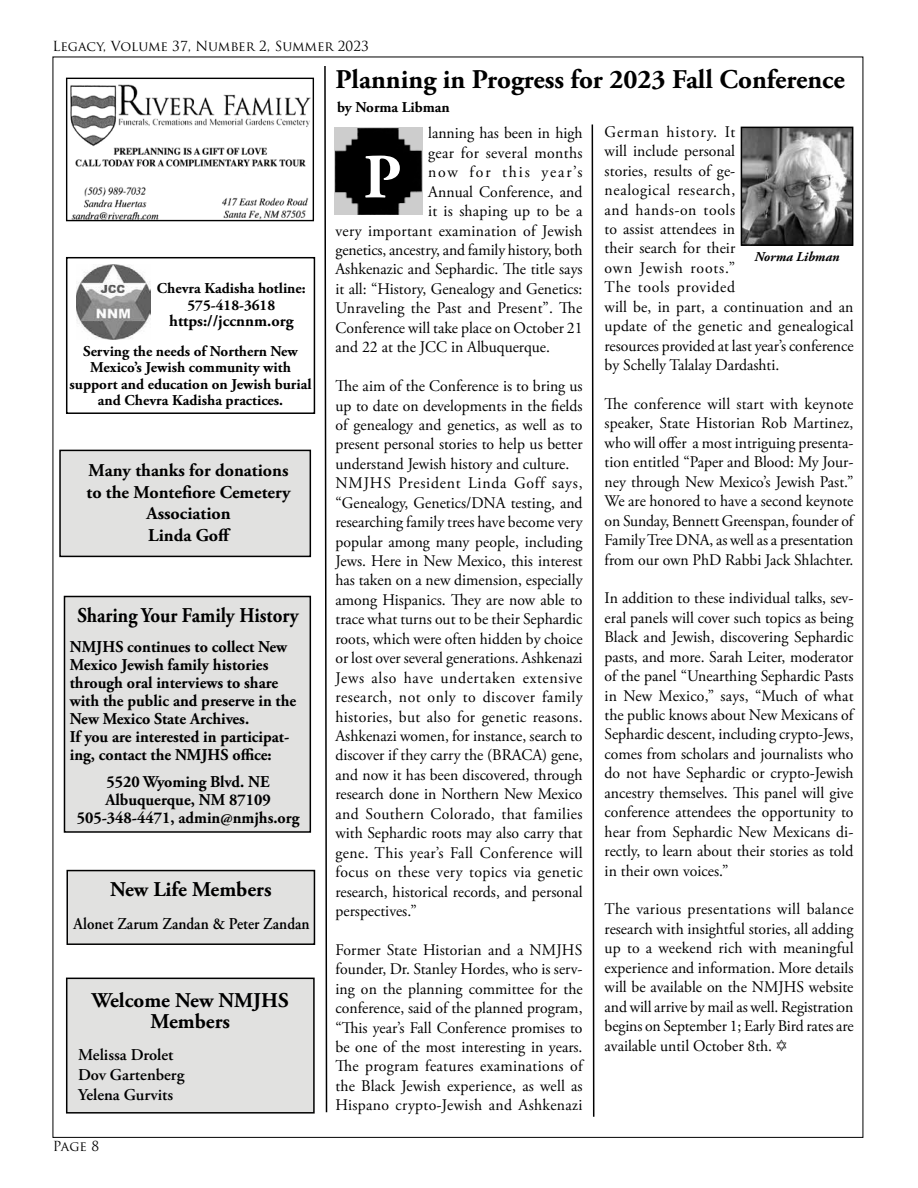
<style>
.page{position:relative;width:918px;height:1188px;background:#fff}
.page>*{position:absolute;margin:0;border:0;box-sizing:border-box;transform-origin:0 0}
.t1{font:700 63px "Adobe Garamond Pro";color:#fff}
.t2{font:700 27px "Adobe Garamond Pro";color:#000}
.t3{font:700 21px/21px "Adobe Garamond Pro";color:#000;text-align:center}
.t4{font:700 21px "Adobe Garamond Pro";color:#000;scale:.9 1}
.t5{font:700 18px/21.6px "Adobe Garamond Pro";color:#000;text-align:center}
.t6{font:700 16.5px/18px "Adobe Garamond Pro";color:#000}
.t7{font:600 16.5px/19.8px "Adobe Garamond Pro";color:#000}
.t8{font:600 16.5px "Adobe Garamond Pro";color:#000;scale:.92 1}
.t9{font:16.2px/19.5px "Adobe Garamond Pro";color:#000;text-align:justify}
.t10{font:16.2px "Adobe Garamond Pro";letter-spacing:.02em;color:#000}
.t11{font:16.2px "Adobe Garamond Pro";letter-spacing:.025em;color:#000}
.t12{font:700 16.2px "Adobe Garamond Pro";color:#000}
.t13{font:16.2px "Adobe Garamond Pro";letter-spacing:.12em;color:#000}
.t14{font:700 15px/16.5px "Adobe Garamond Pro";color:#000;text-align:center}
.t15{font:13.5px "Trajan Pro";color:#000}
.t16{font:italic 700 13.5px "Adobe Garamond Pro";color:#000}
</style>
<div class="page">
<div style="left:66px;top:257px;width:249px;height:157px;border:2px solid #000"></div>
<img style="left:76px;top:265px;width:75px;height:75px">
<div style="left:64px;top:597px;width:246px;height:235px;background:#e1e1e0"></div>
<div style="left:64px;top:596px;width:247px;height:237px;border:2px solid #000"></div>
<div style="left:67px;top:978px;width:247px;height:135px;background:#e1e1e0"></div>
<div style="left:66px;top:978px;width:249px;height:136px;border:2px solid #000"></div>
<div style="left:60px;top:450px;width:250px;height:106px;background:#e1e1e0"></div>
<div style="left:59px;top:450px;width:252px;height:107px;border:2px solid #000"></div>
<div style="left:67px;top:871px;width:247px;height:73px;background:#e1e1e0"></div>
<div style="left:66px;top:870px;width:249px;height:75px;border:2px solid #000"></div>
<img style="left:70px;top:84px;width:241px;height:135px">
<div style="left:66px;top:78px;width:248px;height:143px;border:1px solid #000"></div>
<img style="left:334px;top:128px;width:89px;height:86px">
<svg style="left:324px;top:66px;width:4px;height:1047px"></svg>
<svg style="left:591px;top:124px;width:4px;height:993px"></svg>
<img style="left:744px;top:130px;width:106px;height:113px">
<div style="left:741px;top:127px;width:112px;height:119px;border:2px solid #000"></div>
<p class="t15" style="left:53px;top:37px;width:318px">Legacy, Volume 37, Number 2, Summer 2023</p>
<p class="t14" style="left:157px;top:281px;width:150px">Chevra Kadisha hotline:<br>575-418-3618</p>
<p class="t12" style="left:169px;top:312px;width:126px">https://jccnnm.org</p>
<p class="t14" style="left:70px;top:343px;width:244px">Serving the needs of Northern New Mexico’s Jewish community with support and education on Jewish burial and Chevra Kadisha practices.</p>
<p class="t5" style="left:87px;top:460px;width:205px">Many thanks for donations to the Montefiore Cemetery<br>Association<br>Linda Goff</p>
<p class="t4" style="left:78px;top:603px;width:247px">Sharing Your Family History</p>
<p class="t6" style="left:70px;top:638px;width:228px">NMJHS continues to collect New<br>Mexico Jewish family histories through oral interviews to share with the public and preserve in the<br>New Mexico State Archives.<br>If you are interested in participat&shy;ing, contact the NMJHS office:</p>
<p class="t6" style="left:77px;top:773px;width:224px;text-align:center">5520 Wyoming Blvd. NE<br>Albuquerque, NM 87109<br>505-348-4471, admin@nmjhs.org</p>
<p class="t3" style="left:110px;top:879px;width:163px">New Life Members</p>
<p class="t8" style="left:74px;top:914px;width:258px">Alonet Zarum Zandan &amp; Peter Zandan</p>
<p class="t3" style="left:92px;top:991px;width:198px">Welcome New NMJHS<br>Members</p>
<p class="t7" style="left:78px;top:1045px;width:108px">Melissa Drolet<br>Dov Gartenberg<br>Yelena Gurvits</p>
<p class="t15" style="left:53px;top:1137px;width:48px">Page 8</p>
<h2 class="t2" style="left:336px;top:64px;width:511px">Planning in Progress for 2023 Fall Conference</h2>
<p class="t14" style="left:337px;top:99px;width:114px">by Norma Libman</p>
<h1 class="t1" style="left:364px;top:141px;width:39px">P</h1>
<p class="t9" style="left:605px;top:123px;width:250px;text-align:left">German history. It<br>will include personal<br>stories, results of ge-<br>nealogical research,<br>and hands-on tools<br>to assist attendees in<br>their search for their<br>own Jewish roots.”<br>The tools provided<br>will be, in part, a continuation and an update of the genetic and genealogical resources provided at last year’s conference by Schelly Talalay Dardashti.</p>
<p class="t9" style="left:605px;top:395px;width:250px">The conference will start with keynote speaker, State Historian Rob Martinez, who will offer a most intriguing presenta&shy;tion entitled “Paper and Blood: My Jour&shy;ney through New Mexico’s Jewish Past.” We are honored to have a second keynote on Sunday, Bennett Greenspan, founder of Family Tree DNA, as well as a presentation from our own PhD Rabbi Jack Shlachter.</p>
<p class="t9" style="left:605px;top:589px;width:251px">In addition to these individual talks, sev&shy;eral panels will cover such topics as being Black and Jewish, discovering Sephardic pasts, and more. Sarah Leiter, moderator of the panel “Unearthing Sephardic Pasts in New Mexico,” says, “Much of what the public knows about New Mexicans of Sephardic descent, including crypto-Jews, comes from scholars and journalists who do not have Sephardic or crypto-Jewish ancestry themselves. This panel will give conference attendees the opportunity to hear from Sephardic New Mexicans di&shy;rectly, to learn about their stories as told in their own voices.”</p>
<p class="t9" style="left:605px;top:900px;width:251px">The various presentations will balance research with insightful stories, all adding up to a weekend rich with meaningful experience and information. More details will be available on the NMJHS website and will arrive by mail as well. Registration begins on September 1; Early Bird rates are available until October 8th.</p>
<p class="t9" style="left:428px;top:124px;width:156px">lanning has been in high</p>
<p class="t11" style="left:428px;top:143px;width:156px">gear for several months</p>
<p class="t13" style="left:428px;top:162px;width:156px">now for this year’s</p>
<p class="t9" style="left:428px;top:182px;width:156px">Annual Conference, and</p>
<p class="t9" style="left:428px;top:202px;width:156px">it is shaping up to be a</p>
<p class="t10" style="left:336px;top:221px;width:249px">very important examination of Jewish</p>
<p class="t9" style="left:336px;top:241px;width:248px">genetics, ancestry, and family history, both</p>
<p class="t9" style="left:336px;top:260px;width:249px">Ashkenazic and Sephardic. The title says</p>
<p class="t9" style="left:336px;top:280px;width:249px">it all: “History, Genealogy and Genetics:</p>
<p class="t9" style="left:336px;top:299px;width:248px">Unraveling the Past and Present”. The</p>
<p class="t9" style="left:336px;top:318px;width:249px">Conference will take place on October 21</p>
<p class="t9" style="left:336px;top:338px;width:216px">and 22 at the JCC in Albuquerque.</p>
<p class="t9" style="left:336px;top:377px;width:249px;text-align:left">The aim of the Conference is to bring us up to date on developments in the fields of genealogy and genetics, as well as to present personal stories to help us better understand Jewish history and culture.<br>NMJHS President Linda Goff says, “Genealogy, Genetics/DNA testing, and researching family trees have become very popular among many people, including Jews. Here in New Mexico, this interest has taken on a new dimension, especially among Hispanics. They are now able to trace what turns out to be their Sephardic roots, which were often hidden by choice or lost over several generations. Ashkenazi Jews also have undertaken extensive research, not only to discover family histories, but also for genetic reasons.<br>Ashkenazi women, for instance, search to discover if they carry the (BRACA) gene, and now it has been discovered, through research done in Northern New Mexico and Southern Colorado, that families with Sephardic roots may also carry that gene. This year’s Fall Conference will focus on these very topics via genetic research, historical records, and personal perspectives.”</p>
<p class="t9" style="left:336px;top:941px;width:249px">Former State Historian and a NMJHS founder, Dr. Stanley Hordes, who is serv&shy;ing on the planning committee for the conference, said of the planned program, “This year’s Fall Conference promises to be one of the most interesting in years.<br>The program features examinations of the Black Jewish experience, as well as Hispano crypto-Jewish and Ashkenazi</p>
<p class="t16" style="left:754px;top:249px;width:87px">Norma Libman</p>
</div>
